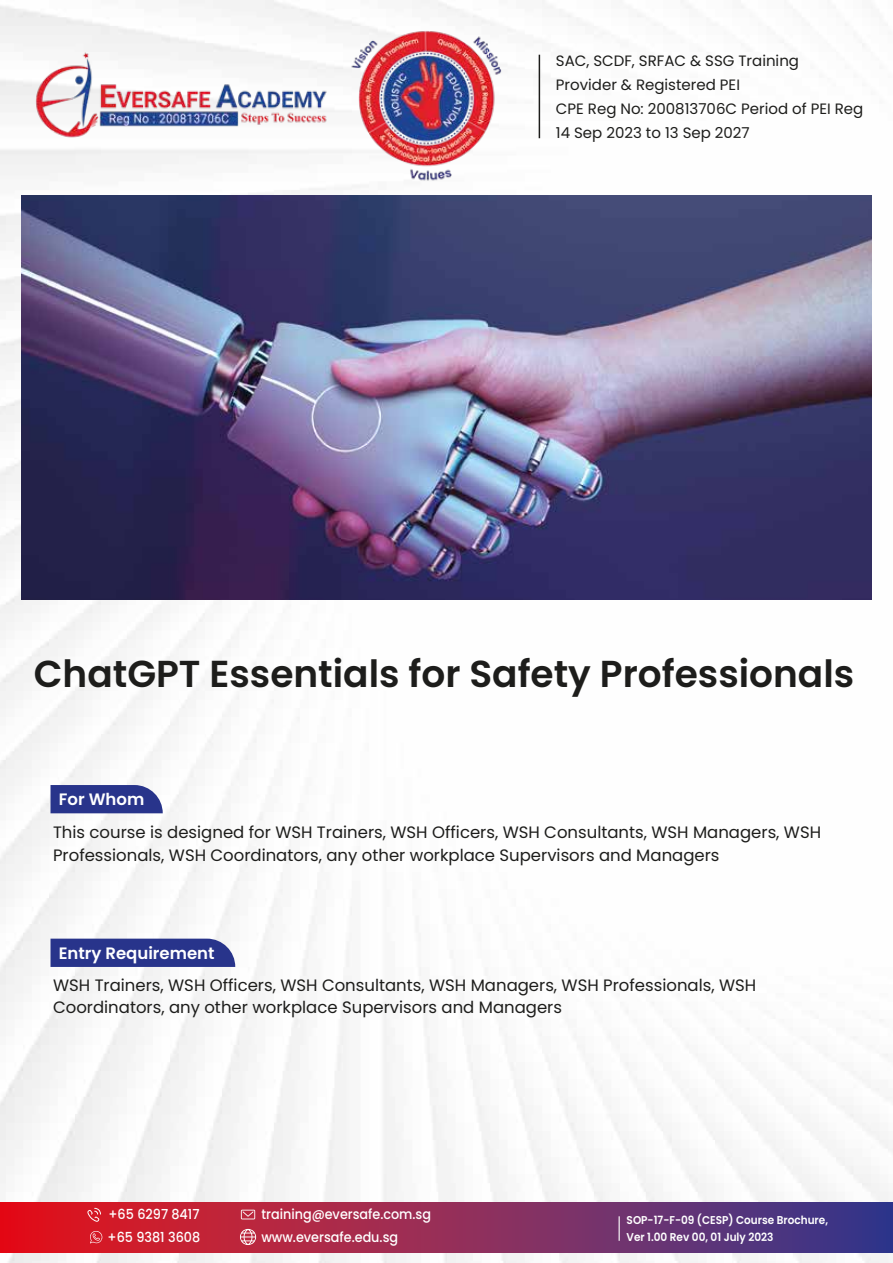
<style>
.page{position:relative;width:893px;height:1263px;background:#fff}
.page>*{position:absolute;margin:0;border:0;box-sizing:border-box;transform-origin:0 0}
.t1{font:600 37.5px "Poppins";color:#1d1d1b}
.t2{font:16.5px/22.5px "Poppins";color:#1d1d1b}
.t3{font:600 16.5px "Poppins";color:#fff}
.t4{font:15px/24px "Poppins";color:#1d1d1b}
.t5{font:500 13.8px/23.2px "Poppins";color:#fff;scale:.93 1}
.t6{font:600 11.4px/16.5px "Poppins";color:#fff;scale:.93 1}
</style>
<div class="page">
<img style="left:0;top:0;width:893px;height:1263px">
<img style="left:22px;top:195px;width:849px;height:404px">
<div style="left:51px;top:785px;width:112px;height:28px;background:#28348b"></div>
<div style="left:51px;top:939px;width:184px;height:28px;background:#28348b"></div>
<img style="left:19px;top:45px;width:314px;height:95px">
<hr style="left:539px;top:55px;width:1px;height:83px;background:#1d1d1b">
<img style="left:333px;top:14px;width:191px;height:173px">
<svg style="left:0;top:1203px;width:893px;height:49px;background:#902a56"></svg>
<svg style="left:240px;top:1229px;width:16px;height:16px"></svg>
<svg style="left:241px;top:1210px;width:14px;height:9px"></svg>
<svg style="left:87px;top:1208px;width:14px;height:14px"></svg>
<svg style="left:619px;top:1216px;width:1px;height:25px"></svg>
<svg style="left:90px;top:1230px;width:12px;height:13px"></svg>
<p class="t4" style="left:556px;top:49px;width:309px">SAC, SCDF, SRFAC &amp; SSG Training<br>Provider &amp; Registered PEI<br>CPE Reg No: 200813706C Period of PEI Reg<br>14 Sep 2023 to 13 Sep 2027</p>
<h1 class="t1" style="left:34px;top:652px;width:822px">ChatGPT Essentials for Safety Professionals</h1>
<p class="t3" style="left:59px;top:789px;width:87px">For Whom</p>
<p class="t2" style="left:53px;top:821px;width:770px">This course is designed for WSH Trainers, WSH Officers, WSH Consultants, WSH Managers, WSH<br>Professionals, WSH Coordinators, any other workplace Supervisors and Managers</p>
<p class="t3" style="left:59px;top:943px;width:157px">Entry Requirement</p>
<p class="t2" style="left:53px;top:974px;width:705px">WSH Trainers, WSH Officers, WSH Consultants, WSH Managers, WSH Professionals, WSH<br>Coordinators, any other workplace Supervisors and Managers</p>
<p class="t5" style="left:108px;top:1202px;width:101px">+65 6297 8417 +65 9381 3608</p>
<p class="t5" style="left:261px;top:1202px;width:184px">training@eversafe.com.sg www.eversafe.edu.sg</p>
<p class="t6" style="left:627px;top:1212px;width:218px">SOP-17-F-09 (CESP) Course Brochure,<br>Ver 1.00 Rev 00, 01 July 2023</p>
</div>
